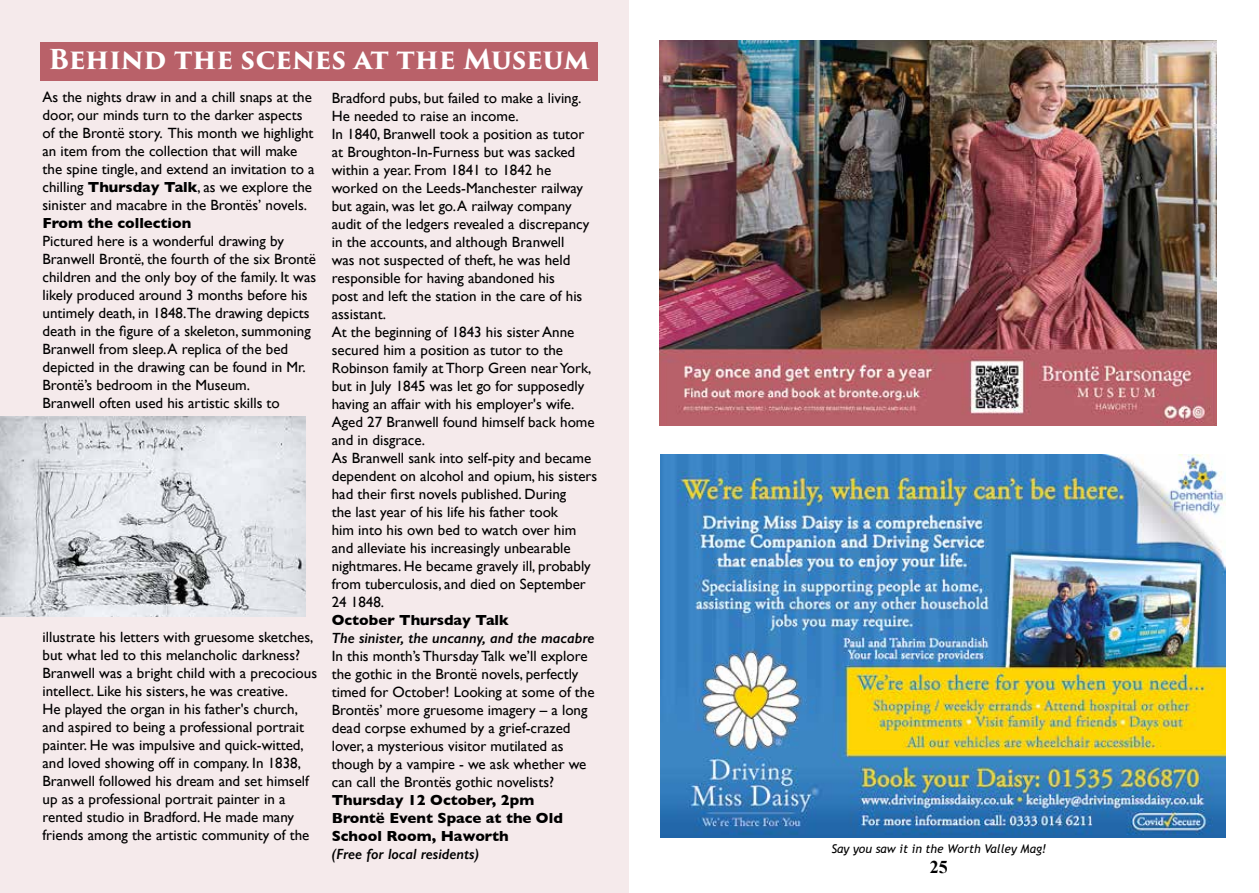
<style>
.page{position:relative;width:1259px;height:893px;background:#fff}
.page>*{position:absolute;margin:0;border:0;box-sizing:border-box;transform-origin:0 0}
.t1{font:700 26.7px "Trajan Pro 3";letter-spacing:-.01em;color:#fff}
.t2{font:700 18px "Times New Roman";color:#000}
.t3{font:14.85px/18px "Gill Sans";color:#000}
.t4{font:700 14.85px/18px "Gill Sans";color:#000}
.t5{font:italic 600 14.85px "Gill Sans";color:#000}
.t6{font:italic 12px "Trebuchet MS";color:#000}
.s1{font-weight:700}
</style>
<div class="page">
<img style="left:660px;top:454px;width:566px;height:383px">
<img style="left:659px;top:41px;width:557px;height:384px">
<div style="left:0;top:0;width:628px;height:893px;background:#f5eaeb"></div>
<div style="left:40px;top:43px;width:558px;height:38px;background:#b96169"></div>
<img style="left:0;top:416px;width:306px;height:200px">
<h1 class="t1" style="left:49px;top:39px;width:542px">Behind the scenes at the Museum</h1>
<p class="t3" style="left:43px;top:88px;width:274px">As the nights draw in and a chill snaps at the door, our minds turn to the darker aspects of the Brontë story. This month we highlight an item from the collection that will make the spine tingle, and extend an invitation to a chilling <span class="s1">Thursday Talk</span>, as we explore the sinister and macabre in the Brontës’ novels.</p>
<p class="t4" style="left:43px;top:214px;width:150px">From the collection</p>
<p class="t3" style="left:43px;top:232px;width:275px">Pictured here is a wonderful drawing by Branwell Brontë, the fourth of the six Brontë children and the only boy of the family. It was likely produced around 3 months before his untimely death, in 1848.The drawing depicts death in the figure of a skeleton, summoning Branwell from sleep. A replica of the bed depicted in the drawing can be found in Mr.<br>Brontë’s bedroom in the Museum.<br>Branwell often used his artistic skills to</p>
<p class="t3" style="left:332px;top:89px;width:267px">Bradford pubs, but failed to make a living.<br>He needed to raise an income.<br>In 1840, Branwell took a position as tutor at Broughton-In-Furness but was sacked within a year. From 1841 to 1842 he worked on the Leeds-Manchester railway but again, was let go. A railway company audit of the ledgers revealed a discrepancy in the accounts, and although Branwell<br>was not suspected of theft, he was held responsible for having abandoned his<br>post and left the station in the care of his assistant.<br>At the beginning of 1843 his sister Anne secured him a position as tutor to the Robinson family at Thorp Green near York, but in July 1845 was let go for supposedly having an affair with his employer's wife.<br>Aged 27 Branwell found himself back home and in disgrace.<br>As Branwell sank into self-pity and became dependent on alcohol and opium, his sisters had their first novels published. During<br>the last year of his life his father took<br>him into his own bed to watch over him and alleviate his increasingly unbearable nightmares. He became gravely ill, probably from tuberculosis, and died on September 24 1848.</p>
<p class="t4" style="left:332px;top:611px;width:179px">October Thursday Talk</p>
<p class="t5" style="left:332px;top:629px;width:264px">The sinister, the uncanny, and the macabre</p>
<p class="t3" style="left:332px;top:647px;width:264px">In this month’s Thursday Talk we’ll explore the gothic in the Brontë novels, perfectly timed for October! Looking at some of the Brontës’ more gruesome imagery – a long dead corpse exhumed by a grief-crazed lover, a mysterious visitor mutilated as though by a vampire - we ask whether we can call the Brontës gothic novelists?</p>
<p class="t4" style="left:332px;top:791px;width:233px">Thursday 12 October, 2pm<br>Brontë Event Space at the Old<br>School Room, Haworth</p>
<p class="t5" style="left:332px;top:845px;width:149px">(Free for local residents)</p>
<p class="t3" style="left:43px;top:628px;width:276px">illustrate his letters with gruesome sketches, but what led to this melancholic darkness?<br>Branwell was a bright child with a precocious intellect. Like his sisters, he was creative.<br>He played the organ in his father's church, and aspired to being a professional portrait painter. He was impulsive and quick-witted, and loved showing off in company. In 1838, Branwell followed his dream and set himself up as a professional portrait painter in a rented studio in Bradford. He made many friends among the artistic community of the</p>
<p class="t6" style="left:831px;top:841px;width:216px">Say you saw it in the Worth Valley Mag!</p>
<p class="t2" style="left:930px;top:854px;width:19px">25</p>
</div>
